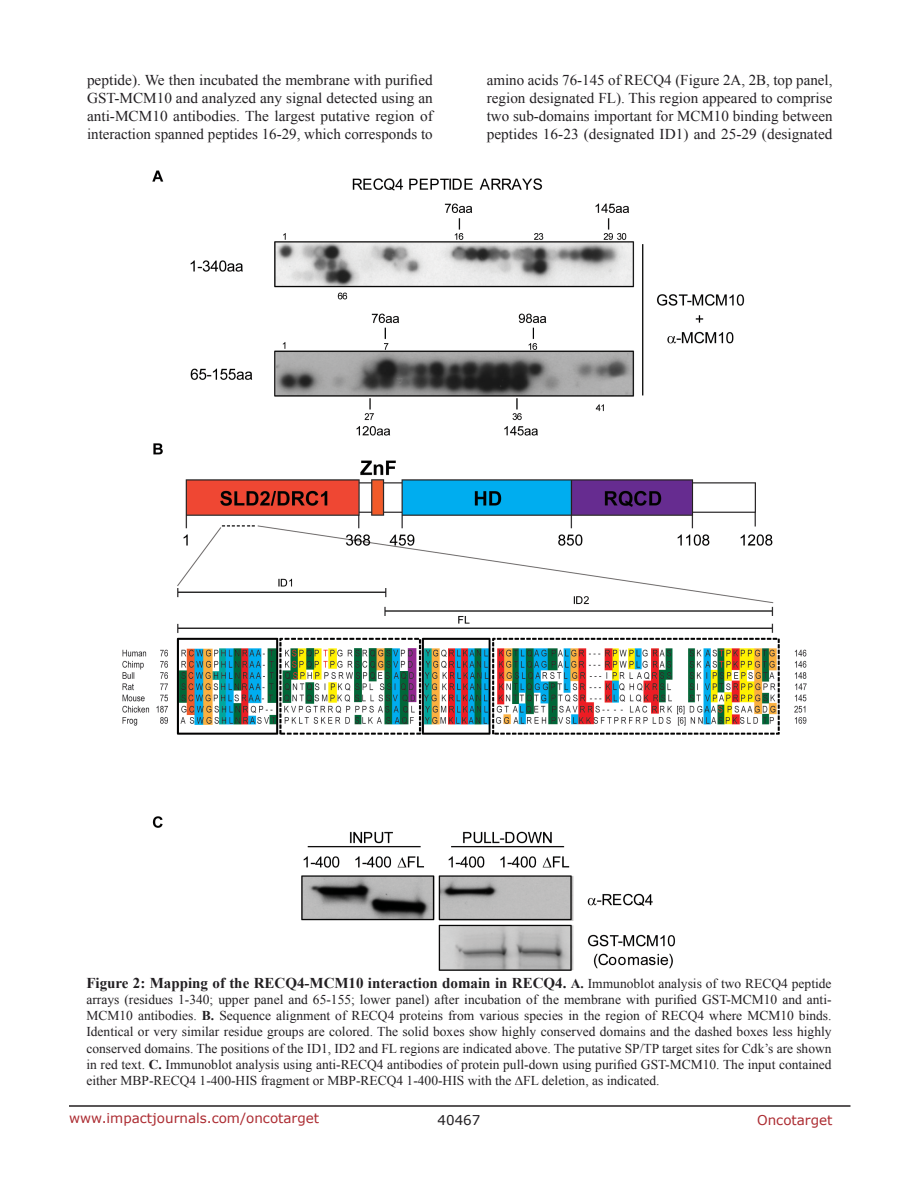
<style>
.page{position:relative;width:918px;height:1188px;background:#fff}
.page>*{position:absolute;margin:0;border:0;box-sizing:border-box;transform-origin:0 0}
.BodyText{font:15px/18px "Times New Roman";color:#221f22;text-align:justify}
.FigureText{font:700 15px "Times New Roman";color:#221f22}
.FigureText-2{font:13.5px/16.2px "Times New Roman";color:#221f22;text-align:justify}
.t1{font:13.5px "Verdana";color:#ac2b31}
.t2{font:13.5px "Verdana";color:#221f22}
.s1{font-size:13.5px}
.s2{font-weight:400;font-size:13.5px}
.s3{font-weight:700}
</style>
<div class="page">
<hr style="left:69px;top:1105px;width:781px;height:2px;background:#231f20">
<img style="left:122px;top:170px;width:684px;height:800px">
<p class="BodyText" style="left:87px;top:71px;width:347px">peptide). We then incubated the membrane with purified GST-MCM10 and analyzed any signal detected using an anti-MCM10 antibodies. The largest putative region of interaction spanned peptides 16-29, which corresponds to</p>
<p class="BodyText" style="left:487px;top:71px;width:347px">amino acids 76-145 of RECQ4 (Figure 2A, 2B, top panel, region designated FL). This region appeared to comprise two sub-domains important for MCM10 binding between peptides 16-23 (designated ID1) and 25-29 (designated</p>
<p class="FigureText" style="left:86px;top:972px;width:747px">Figure 2: Mapping of the RECQ4-MCM10 interaction domain in RECQ4. <span class="s1">A.</span> <span class="s2">Immunoblot analysis of two RECQ4 peptide</span></p>
<p class="FigureText-2" style="left:86px;top:991px;width:747px">arrays (residues 1-340; upper panel and 65-155; lower panel) after incubation of the membrane with purified GST-MCM10 and anti-MCM10 antibodies. <span class="s3">B.</span> Sequence alignment of RECQ4 proteins from various species in the region of RECQ4 where MCM10 binds.<br>Identical or very similar residue groups are colored. The solid boxes show highly conserved domains and the dashed boxes less highly conserved domains. The positions of the ID1, ID2 and FL regions are indicated above. The putative SP/TP target sites for Cdk’s are shown in red text. <span class="s3">C.</span> Immunoblot analysis using anti-RECQ4 antibodies of protein pull-down using purified GST-MCM10. The input contained either MBP-RECQ4 1-400-HIS fragment or MBP-RECQ4 1-400-HIS with the ∆FL deletion, as indicated.</p>
<p class="t1" style="left:69px;top:1109px;width:252px">www.impactjournals.com/oncotarget</p>
<p class="t2" style="left:438px;top:1111px;width:44px">40467</p>
<p class="t1" style="left:757px;top:1111px;width:77px">Oncotarget</p>
</div>
